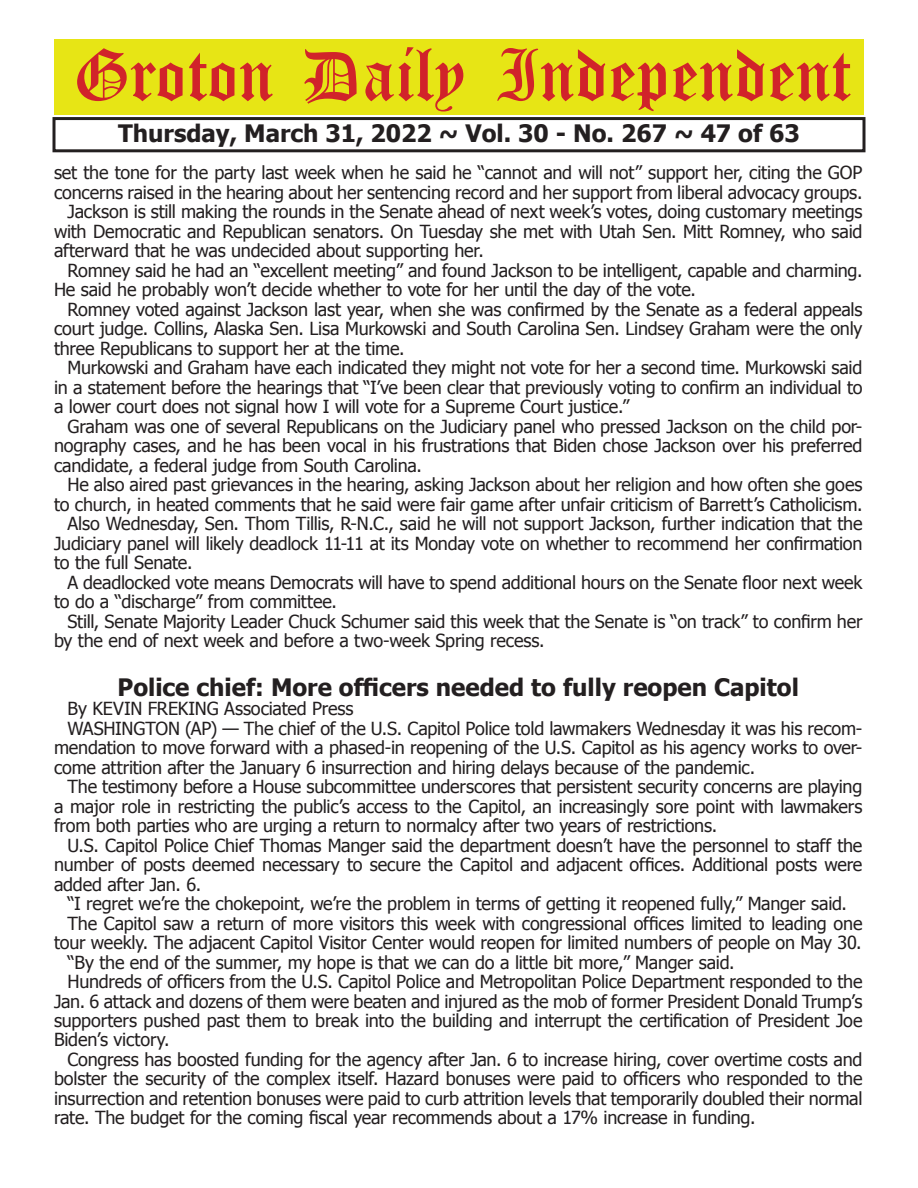
<style>
.page{position:relative;width:918px;height:1188px;background:#fff}
.page>*{position:absolute;margin:0;border:0;box-sizing:border-box;transform-origin:0 0}
.t1{font:54px "Old English Five";color:#d1232a}
.t2{font:700 24px "Tahoma";color:#231f20}
.t3{font:18px "Tahoma";letter-spacing:-.01em;color:#231f20}
</style>
<div class="page">
<div style="left:52px;top:117px;width:814px;height:35px;border:3px solid #231f20"></div>
<div style="left:54px;top:40px;width:810px;height:75px;background:#e7e515"></div>
<h1 class="t1" style="left:73px;top:50px;width:779px">Groton Daily Independent</h1>
<h2 class="t2" style="left:118px;top:116px;width:683px">Thursday, March 31, 2022 ~ Vol. 30 - No. 267 ~ 47 of 63</h2>
<p class="t3" style="left:54px;top:161px;width:810px">set the tone for the party last week when he said he “cannot and will not” support her, citing the GOP</p>
<p class="t3" style="left:54px;top:180px;width:810px">concerns raised in the hearing about her sentencing record and her support from liberal advocacy groups.</p>
<p class="t3" style="left:68px;top:200px;width:796px">Jackson is still making the rounds in the Senate ahead of next week’s votes, doing customary meetings</p>
<p class="t3" style="left:54px;top:219px;width:810px">with Democratic and Republican senators. On Tuesday she met with Utah Sen. Mitt Romney, who said</p>
<p class="t3" style="left:54px;top:239px;width:431px">afterward that he was undecided about supporting her.</p>
<p class="t3" style="left:68px;top:258px;width:797px">Romney said he had an “excellent meeting” and found Jackson to be intelligent, capable and charming.</p>
<p class="t3" style="left:54px;top:278px;width:643px">He said he probably won’t decide whether to vote for her until the day of the vote.</p>
<p class="t3" style="left:68px;top:297px;width:796px">Romney voted against Jackson last year, when she was confirmed by the Senate as a federal appeals</p>
<p class="t3" style="left:54px;top:317px;width:810px">court judge. Collins, Alaska Sen. Lisa Murkowski and South Carolina Sen. Lindsey Graham were the only</p>
<p class="t3" style="left:54px;top:336px;width:352px">three Republicans to support her at the time.</p>
<p class="t3" style="left:68px;top:356px;width:796px">Murkowski and Graham have each indicated they might not vote for her a second time. Murkowski said</p>
<p class="t3" style="left:54px;top:375px;width:810px">in a statement before the hearings that “I’ve been clear that previously voting to confirm an individual to</p>
<p class="t3" style="left:54px;top:395px;width:577px">a lower court does not signal how I will vote for a Supreme Court justice.”</p>
<p class="t3" style="left:68px;top:414px;width:796px">Graham was one of several Republicans on the Judiciary panel who pressed Jackson on the child por-</p>
<p class="t3" style="left:54px;top:434px;width:810px">nography cases, and he has been vocal in his frustrations that Biden chose Jackson over his preferred</p>
<p class="t3" style="left:54px;top:453px;width:369px">candidate, a federal judge from South Carolina.</p>
<p class="t3" style="left:68px;top:473px;width:796px">He also aired past grievances in the hearing, asking Jackson about her religion and how often she goes</p>
<p class="t3" style="left:54px;top:492px;width:810px">to church, in heated comments that he said were fair game after unfair criticism of Barrett’s Catholicism.</p>
<p class="t3" style="left:68px;top:512px;width:797px">Also Wednesday, Sen. Thom Tillis, R-N.C., said he will not support Jackson, further indication that the</p>
<p class="t3" style="left:54px;top:531px;width:810px">Judiciary panel will likely deadlock 11-11 at its Monday vote on whether to recommend her confirmation</p>
<p class="t3" style="left:54px;top:551px;width:140px">to the full Senate.</p>
<p class="t3" style="left:68px;top:570px;width:796px">A deadlocked vote means Democrats will have to spend additional hours on the Senate floor next week</p>
<p class="t3" style="left:54px;top:590px;width:285px">to do a “discharge” from committee.</p>
<p class="t3" style="left:68px;top:609px;width:797px">Still, Senate Majority Leader Chuck Schumer said this week that the Senate is “on track” to confirm her</p>
<p class="t3" style="left:54px;top:629px;width:492px">by the end of next week and before a two-week Spring recess.</p>
<h2 class="t2" style="left:118px;top:670px;width:683px">Police chief: More officers needed to fully reopen Capitol</h2>
<p class="t3" style="left:68px;top:696px;width:288px">By KEVIN FREKING Associated Press</p>
<p class="t3" style="left:68px;top:716px;width:796px">WASHINGTON (AP) — The chief of the U.S. Capitol Police told lawmakers Wednesday it was his recom-</p>
<p class="t3" style="left:54px;top:735px;width:810px">mendation to move forward with a phased-in reopening of the U.S. Capitol as his agency works to over-</p>
<p class="t3" style="left:54px;top:755px;width:703px">come attrition after the January 6 insurrection and hiring delays because of the pandemic.</p>
<p class="t3" style="left:68px;top:774px;width:796px">The testimony before a House subcommittee underscores that persistent security concerns are playing</p>
<p class="t3" style="left:54px;top:794px;width:810px">a major role in restricting the public’s access to the Capitol, an increasingly sore point with lawmakers</p>
<p class="t3" style="left:54px;top:813px;width:665px">from both parties who are urging a return to normalcy after two years of restrictions.</p>
<p class="t3" style="left:68px;top:833px;width:796px">U.S. Capitol Police Chief Thomas Manger said the department doesn’t have the personnel to staff the</p>
<p class="t3" style="left:54px;top:852px;width:810px">number of posts deemed necessary to secure the Capitol and adjacent offices. Additional posts were</p>
<p class="t3" style="left:54px;top:872px;width:149px">added after Jan. 6.</p>
<p class="t3" style="left:68px;top:891px;width:781px">“I regret we’re the chokepoint, we’re the problem in terms of getting it reopened fully,” Manger said.</p>
<p class="t3" style="left:68px;top:911px;width:796px">The Capitol saw a return of more visitors this week with congressional offices limited to leading one</p>
<p class="t3" style="left:54px;top:930px;width:809px">tour weekly. The adjacent Capitol Visitor Center would reopen for limited numbers of people on May 30.</p>
<p class="t3" style="left:68px;top:950px;width:669px">“By the end of the summer, my hope is that we can do a little bit more,” Manger said.</p>
<p class="t3" style="left:68px;top:969px;width:796px">Hundreds of officers from the U.S. Capitol Police and Metropolitan Police Department responded to the</p>
<p class="t3" style="left:54px;top:989px;width:810px">Jan. 6 attack and dozens of them were beaten and injured as the mob of former President Donald Trump’s</p>
<p class="t3" style="left:54px;top:1008px;width:810px">supporters pushed past them to break into the building and interrupt the certification of President Joe</p>
<p class="t3" style="left:54px;top:1028px;width:117px">Biden’s victory.</p>
<p class="t3" style="left:68px;top:1047px;width:796px">Congress has boosted funding for the agency after Jan. 6 to increase hiring, cover overtime costs and</p>
<p class="t3" style="left:54px;top:1067px;width:810px">bolster the security of the complex itself. Hazard bonuses were paid to officers who responded to the</p>
<p class="t3" style="left:54px;top:1086px;width:810px">insurrection and retention bonuses were paid to curb attrition levels that temporarily doubled their normal</p>
<p class="t3" style="left:54px;top:1106px;width:703px">rate. The budget for the coming fiscal year recommends about a 17% increase in funding.</p>
</div>
